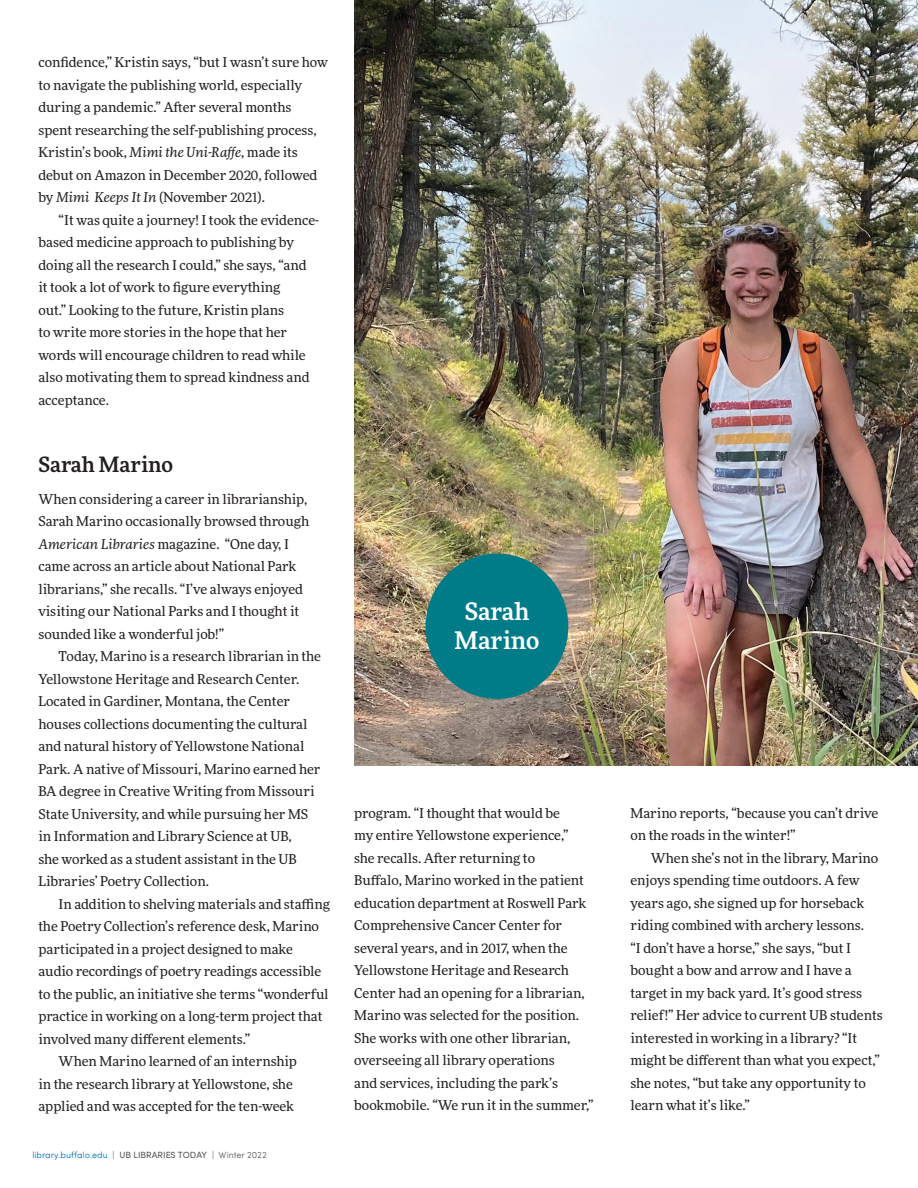
<style>
.page{position:relative;width:918px;height:1188px;background:#fff}
.page>*{position:absolute;margin:0;border:0;box-sizing:border-box;transform-origin:0 0}
.t1{font:500 24px "More Pro";color:#fff}
.Body{font:500 21px "More Pro";color:#231f20}
.Body-2{font:13.5px/22.5px "More Pro";color:#231f20}
.t2{font:300 9px "Sofia Pro";color:#006eb9}
.s1{font-style:italic}
.s2{color:#57585a}
.s3{font-weight:400;color:#57585a}
</style>
<div class="page">
<img style="left:354px;top:0;width:564px;height:766px">
<div style="left:426px;top:554px;width:142px;height:145px;background:#007c89;border-radius:50%"></div>
<p class="Body-2" style="left:38px;top:51px;width:291px">confidence,” Kristin says, “but I wasn’t sure how to navigate the publishing world, especially during a pandemic.” After several months spent researching the self-publishing process, Kristin’s book, <span class="s1">Mimi the Uni-Raffe</span>, made its debut on Amazon in December 2020, followed by <span class="s1">Mimi Keeps It In</span> (November 2021).</p>
<p class="Body-2" style="left:38px;top:208px;width:282px;text-indent:20px">“It was quite a journey! I took the evidence&shy;based medicine approach to publishing by doing all the research I could,” she says, “and it took a lot of work to figure everything<br>out.” Looking to the future, Kristin plans<br>to write more stories in the hope that her words will encourage children to read while also motivating them to spread kindness and acceptance.</p>
<p class="Body" style="left:38px;top:450px;width:136px">Sarah Marino</p>
<p class="Body-2" style="left:38px;top:487px;width:272px">When considering a career in librarianship, Sarah Marino occasionally browsed through <span class="s1">American Libraries</span> magazine. “One day, I came across an article about National Park librarians,” she recalls. “I’ve always enjoyed visiting our National Parks and I thought it sounded like a wonderful job!”</p>
<p class="Body-2" style="left:38px;top:645px;width:284px;text-indent:20px">Today, Marino is a research librarian in the Yellowstone Heritage and Research Center.<br>Located in Gardiner, Montana, the Center houses collections documenting the cultural and natural history of Yellowstone National Park. A native of Missouri, Marino earned her BA degree in Creative Writing from Missouri State University, and while pursuing her MS in Information and Library Science at UB,<br>she worked as a student assistant in the UB Libraries’ Poetry Collection.</p>
<p class="Body-2" style="left:38px;top:892px;width:293px;text-indent:20px">In addition to shelving materials and staffing the Poetry Collection’s reference desk, Marino participated in a project designed to make audio recordings of poetry readings accessible to the public, an initiative she terms “wonderful practice in working on a long-term project that involved many different elements.”</p>
<p class="Body-2" style="left:38px;top:1050px;width:260px;text-indent:20px">When Marino learned of an internship in the research library at Yellowstone, she applied and was accepted for the ten-week</p>
<p class="t2" style="left:32px;top:1148px;width:236px">library.buffalo.edu <span class="s2">|</span> <span class="s3">UB LIBRARIES TODAY</span> <span class="s2">| Winter 2022</span></p>
<p class="t1" style="left:465px;top:594px;width:66px">Sarah</p>
<p class="t1" style="left:455px;top:623px;width:86px">Marino</p>
<p class="Body-2" style="left:354px;top:801px;width:241px">program. “I thought that would be<br>my entire Yellowstone experience,”<br>she recalls. After returning to<br>Buffalo, Marino worked in the patient education department at Roswell Park Comprehensive Cancer Center for several years, and in 2017, when the Yellowstone Heritage and Research Center had an opening for a librarian, Marino was selected for the position.<br>She works with one other librarian, overseeing all library operations<br>and services, including the park’s bookmobile. “We run it in the summer,”</p>
<p class="Body-2" style="left:630px;top:801px;width:249px">Marino reports, “because you can’t drive on the roads in the winter!”</p>
<p class="Body-2" style="left:630px;top:846px;width:254px;text-indent:20px">When she’s not in the library, Marino enjoys spending time outdoors. A few years ago, she signed up for horseback riding combined with archery lessons.<br>“I don’t have a horse,” she says, “but I bought a bow and arrow and I have a target in my back yard. It’s good stress relief!” Her advice to current UB students interested in working in a library? “It might be different than what you expect,” she notes, “but take any opportunity to learn what it’s like.”</p>
</div>
